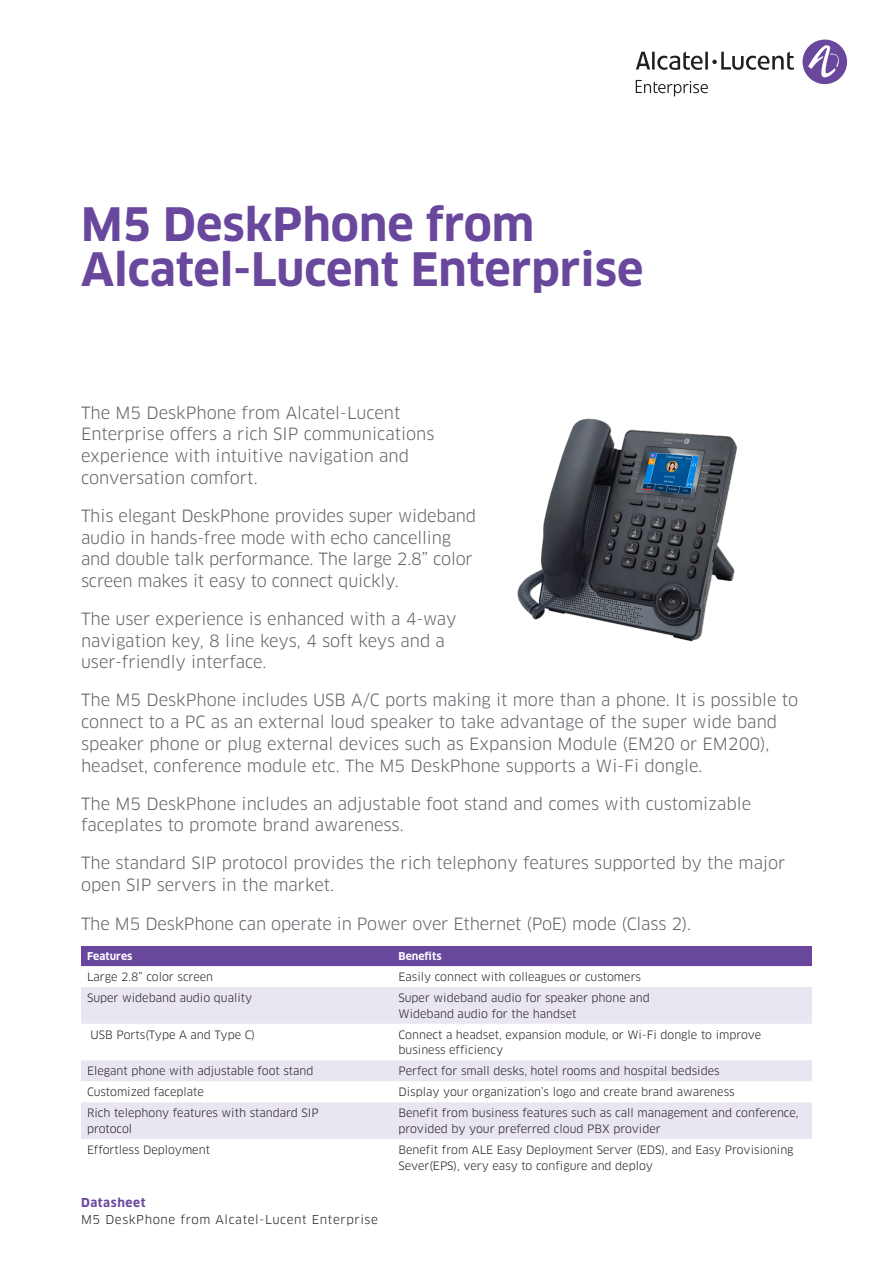
<style>
.page{position:relative;width:893px;height:1263px;background:#fff}
.page>*{position:absolute;margin:0;border:0;box-sizing:border-box;transform-origin:0 0}
.Title_1{font:700 45px "Clan OT";color:#69479c}
.Intro_body{font:16.5px/21.8px "Clan OT";color:#5f6369}
.t1{font:12px "Clan OT";letter-spacing:.05em;color:#231f20}
.t2{font:700 12px "Clan OT";letter-spacing:.05em;color:#69479c}
.Table_body{font:11.25px/15.8px "Clan OT";color:#231f20}
.Table_head{font:700 10.5px "Clan OT";color:#fff}
</style>
<div class="page">
<div style="left:802px;top:40px;width:45px;height:44px;background:#69479c;border-radius:50%"></div>
<svg style="left:808px;top:45px;width:34px;height:33px"></svg>
<svg style="left:636px;top:51px;width:158px;height:19px"></svg>
<svg style="left:636px;top:80px;width:72px;height:16px"></svg>
<div style="left:81px;top:946px;width:731px;height:20px;background:#69479c"></div>
<svg style="left:81px;top:966px;width:731px;height:1px"></svg>
<svg style="left:81px;top:987px;width:731px;height:152px;fill:#e9e5f1"></svg>
<img style="left:517px;top:418px;width:221px;height:224px">
<p class="Title_1" style="left:81px;top:198px;width:455px">M5 DeskPhone from</p>
<p class="Title_1" style="left:81px;top:243px;width:564px">Alcatel-Lucent Enterprise</p>
<p class="Intro_body" style="left:81px;top:402px;width:355px">The M5 DeskPhone from Alcatel-Lucent Enterprise offers a rich SIP communications experience with intuitive navigation and conversation comfort.</p>
<p class="Intro_body" style="left:81px;top:505px;width:397px">This elegant DeskPhone provides super wideband audio in hands-free mode with echo cancelling and double talk performance. The large 2.8” color screen makes it easy to connect quickly.</p>
<p class="Intro_body" style="left:81px;top:608px;width:377px">The user experience is enhanced with a 4-way navigation key, 8 line keys, 4 soft keys and a user-friendly interface.</p>
<p class="Intro_body" style="left:81px;top:689px;width:719px">The M5 DeskPhone includes USB A/C ports making it more than a phone. It is possible to connect to a PC as an external loud speaker to take advantage of the super wide band speaker phone or plug external devices such as Expansion Module (EM20 or EM200), headset, conference module etc. The M5 DeskPhone supports a Wi-Fi dongle.</p>
<p class="Intro_body" style="left:81px;top:793px;width:672px">The M5 DeskPhone includes an adjustable foot stand and comes with customizable faceplates to promote brand awareness.</p>
<p class="Intro_body" style="left:81px;top:852px;width:706px">The standard SIP protocol provides the rich telephony features supported by the major open SIP servers in the market.</p>
<p class="Intro_body" style="left:81px;top:913px;width:612px">The M5 DeskPhone can operate in Power over Ethernet (PoE) mode (Class 2).</p>
<p class="Table_head" style="left:87px;top:950px;width:47px">Features</p>
<p class="Table_head" style="left:398px;top:950px;width:45px">Benefits</p>
<p class="Table_body" style="left:87px;top:969px;width:128px">Large 2.8” color screen</p>
<p class="Table_body" style="left:398px;top:969px;width:244px">Easily connect with colleagues or customers</p>
<p class="Table_body" style="left:87px;top:990px;width:167px">Super wideband audio quality</p>
<p class="Table_body" style="left:398px;top:990px;width:253px">Super wideband audio for speaker phone and</p>
<p class="Table_body" style="left:398px;top:1006px;width:179px">Wideband audio for the handset</p>
<p class="Table_body" style="left:91px;top:1026px;width:166px">USB Ports(Type A and Type C)</p>
<p class="Table_body" style="left:398px;top:1026px;width:364px">Connect a headset, expansion module, or Wi-Fi dongle to improve business efficiency</p>
<p class="Table_body" style="left:87px;top:1063px;width:228px">Elegant phone with adjustable foot stand</p>
<p class="Table_body" style="left:398px;top:1063px;width:323px">Perfect for small desks, hotel rooms and hospital bedsides</p>
<p class="Table_body" style="left:87px;top:1084px;width:118px">Customized faceplate</p>
<p class="Table_body" style="left:398px;top:1084px;width:338px">Display your organization’s logo and create brand awareness</p>
<p class="Table_body" style="left:87px;top:1105px;width:233px">Rich telephony features with standard SIP</p>
<p class="Table_body" style="left:87px;top:1121px;width:47px">protocol</p>
<p class="Table_body" style="left:398px;top:1105px;width:401px">Benefit from business features such as call management and conference, provided by your preferred cloud PBX provider</p>
<p class="Table_body" style="left:87px;top:1142px;width:125px">Effortless Deployment</p>
<p class="Table_body" style="left:398px;top:1142px;width:397px">Benefit from ALE Easy Deployment Server (EDS), and Easy Provisioning<br>Sever(EPS), very easy to configure and deploy</p>
<p class="t2" style="left:81px;top:1196px;width:66px">Datasheet</p>
<p class="t1" style="left:81px;top:1212px;width:298px">M5 DeskPhone from Alcatel-Lucent Enterprise</p>
</div>
